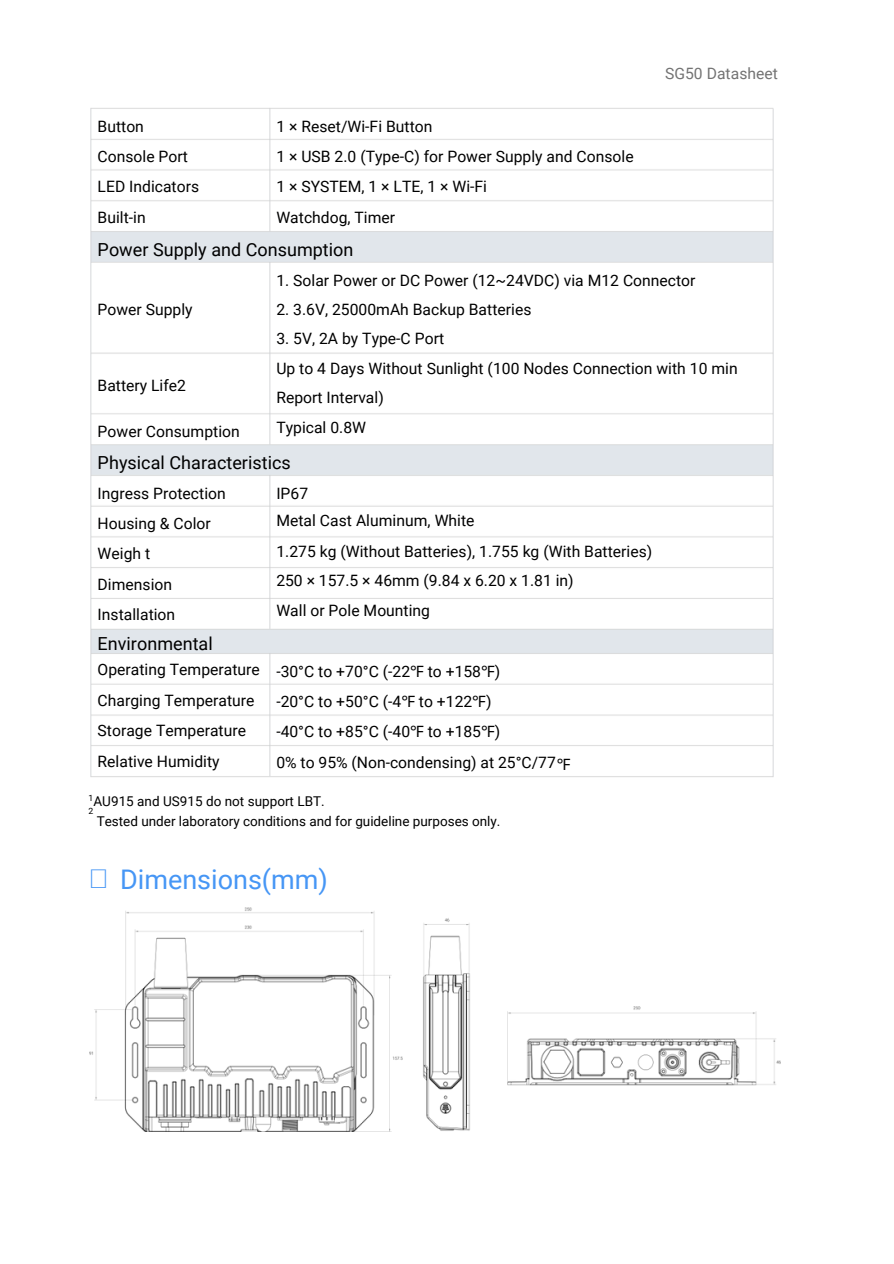
<style>
.page{position:relative;width:894px;height:1264px;background:#fff}
.page>*{position:absolute;margin:0;border:0;box-sizing:border-box;transform-origin:0 0}
.t1{font:27px "Roboto";color:#4696f5}
.t2{font:18px "Roboto";color:#000}
.t3{font:15.6px/30.3px "Roboto";color:#000}
.t4{font:15.6px "Roboto";color:#737373}
.t5{font:15.6px "Noto Sans";color:#000}
.t6{font:13.5px "Roboto";color:#000}
.t7{font:8.55px "Roboto";color:#000}
.s1{font-family:"Noto Sans"}
</style>
<div class="page">
<img style="left:89px;top:907px;width:691px;height:224px">
<img style="left:90px;top:108px;width:684px;height:669px">
<p class="t3" style="left:98px;top:111px;width:103px">Button<br>Console Port<br>LED Indicators<br>Built-in</p>
<h3 class="t3" style="left:276px;top:111px;width:359px">1 × Reset/Wi-Fi Button<br>1 × USB 2.0 (Type-C) for Power Supply and Console<br>1 × SYSTEM, 1 × LTE, 1 × Wi-Fi<br>Watchdog, Timer</h3>
<h4 class="t2" style="left:98px;top:239px;width:257px">Power Supply and Consumption</h4>
<h2 class="t4" style="left:665px;top:64px;width:114px">SG50 Datasheet</h2>
<h3 class="t3" style="left:98px;top:295px;width:96px">Power Supply</h3>
<h3 class="t3" style="left:98px;top:371px;width:90px">Battery Life2</h3>
<h2 class="t3" style="left:98px;top:417px;width:144px">Power Consumption</h2>
<h3 class="t3" style="left:276px;top:265px;width:420px">1. Solar Power or DC Power (12~24VDC) via M12 Connector</h3>
<h3 class="t3" style="left:276px;top:294px;width:256px">2. 3.6V, 25000mAh Backup Batteries</h3>
<h3 class="t3" style="left:276px;top:324px;width:462px;line-height:29.7px">3. 5V, 2A by Type-C Port<br>Up to 4 Days Without Sunlight (100 Nodes Connection with 10 min<br>Report Interval)<br>Typical 0.8W</h3>
<h4 class="t2" style="left:98px;top:452px;width:195px">Physical Characteristics</h4>
<h3 class="t3" style="left:98px;top:478px;width:130px">Ingress Protection<br>Housing &amp; Color<br>Weigh t<br>Dimension<br>Installation</h3>
<h3 class="t2" style="left:98px;top:632px;width:117px">Environmental</h3>
<h3 class="t3" style="left:98px;top:655px;width:164px">Operating Temperature<br>Charging Temperature<br>Storage Temperature<br>Relative Humidity</h3>
<h3 class="t3" style="left:276px;top:480px;width:200px;line-height:27px">IP67<br>Metal Cast Aluminum, White</h3>
<h3 class="t3" style="left:276px;top:536px;width:377px;line-height:29.8px">1.275 kg (Without Batteries), 1.755 kg (With Batteries)<br>250 × 157.5 × 46mm (9.84 x 6.20 x 1.81 in)<br>Wall or Pole Mounting</h3>
<h3 class="t3" style="left:276px;top:656px;width:281px">-30°C to +70°C (-22<span class="s1">℉</span> to +158<span class="s1">℉</span>)<br>-20°C to +50°C (-4<span class="s1">℉</span> to +122<span class="s1">℉</span>)<br>-40°C to +85°C (-40<span class="s1">℉</span> to +185<span class="s1">℉</span>)<br>0% to 95% (Non-condensing) at 25°C/77</h3>
<p class="t5" style="left:556px;top:753px;width:15px">℉</p>
<h3 class="t7" style="left:89px;top:793px;width:6px">1</h3>
<h3 class="t7" style="left:89px;top:805px;width:6px">2</h3>
<h3 class="t6" style="left:93px;top:793px;width:233px">AU915 and US915 do not support LBT.</h3>
<p class="t6" style="left:97px;top:813px;width:405px">Tested under laboratory conditions and for guideline purposes only.</p>
<p class="t1" style="left:120px;top:863px;width:209px">Dimensions(mm)</p>
</div>
